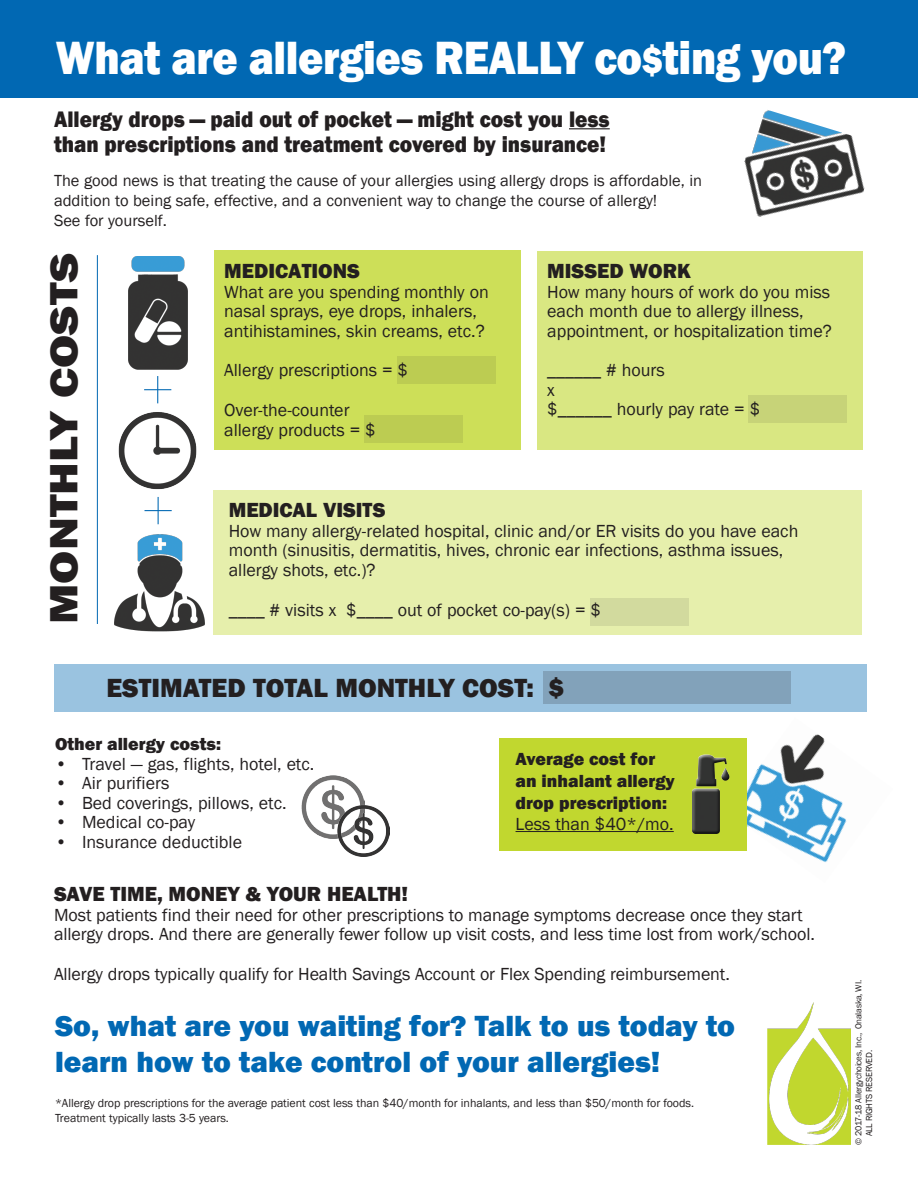
<style>
.page{position:relative;width:918px;height:1188px;background:#fff}
.page>*{position:absolute;margin:0;border:0;box-sizing:border-box;transform-origin:0 0}
.t1{font:200 54px "Helvetica Neue";color:#0168b3}
.t2{font:800 48px "Franklin Gothic";letter-spacing:-.01em;color:#fff;scale:.9 1}
.t3{font:800 40.5px "Franklin Gothic";color:#231f20;scale:1.19 1}
.t4{font:800 30px/36.2px "Franklin Gothic";color:#0168b3}
.t5{font:800 27px "Franklin Gothic";color:#231f20}
.t6{font:800 23.1px/25.3px "Franklin Gothic";color:#231f20;scale:.91 1}
.t7{font:800 21px "Franklin Gothic";color:#231f20}
.t8{font:18px/19.5px "Franklin Gothic";color:#231f20}
.t9{font:800 18px/21.8px "Franklin Gothic";color:#231f20}
.t10{font:16.5px/20px "Franklin Gothic";color:#231f20}
.t11{font:12px/15px "Franklin Gothic";letter-spacing:-.005em;color:#231f20}
.t12{font:9px "Franklin Gothic";letter-spacing:-.025em;color:#231f20}
.s1{font-size:40.5px}
.s2{font-weight:400}
</style>
<div class="page">
<div style="left:214px;top:251px;width:307px;height:199px;background:#cddf58"></div>
<div style="left:214px;top:490px;width:648px;height:144px;background:#e6efac"></div>
<img style="left:727px;top:734px;width:120px;height:129px">
<div style="left:0;top:0;width:918px;height:97px;background:#0168b3"></div>
<div style="left:537px;top:251px;width:325px;height:198px;background:#d9e782"></div>
<img style="left:744px;top:110px;width:121px;height:107px">
<div style="left:54px;top:664px;width:812px;height:48px;background:#9ac3e0"></div>
<div style="left:397px;top:357px;width:98px;height:27px;background:#bccc52"></div>
<hr style="left:569px;top:128px;width:41px;height:1px;background:#231f20">
<img style="left:767px;top:1002px;width:83px;height:142px">
<hr style="left:97px;top:255px;width:1px;height:369px;background:#0168b3">
<img style="left:114px;top:535px;width:90px;height:97px">
<img style="left:129px;top:256px;width:58px;height:114px">
<img style="left:118px;top:412px;width:79px;height:78px">
<div style="left:499px;top:738px;width:247px;height:112px;background:#c1d72f"></div>
<hr style="left:516px;top:831px;width:158px;height:1px;background:#231f20">
<div style="left:692px;top:755px;width:36px;height:77px;background:#fff;opacity:.75"></div>
<div style="left:692px;top:757px;width:40px;height:76px;background:#231f20;opacity:.75"></div>
<img style="left:301px;top:775px;width:64px;height:63px">
<img style="left:337px;top:804px;width:52px;height:52px">
<div style="left:364px;top:415px;width:99px;height:28px;background:#bccc52"></div>
<div style="left:748px;top:396px;width:99px;height:27px;background:#c7d378"></div>
<div style="left:590px;top:598px;width:98px;height:27px;background:#d2da9e"></div>
<div style="left:543px;top:672px;width:248px;height:32px;background:#82a2ba"></div>
<p class="t2" style="left:56px;top:27px;width:879px">What are allergies REALLY co<span class="s1">$</span>ting you?</p>
<p class="t6" style="left:54px;top:107px;width:612px">Allergy drops — paid out of pocket — might cost you less than prescriptions and treatment covered by insurance!</p>
<p class="t10" style="left:54px;top:171px;width:650px">The good news is that treating the cause of your allergies using allergy drops is affordable, in addition to being safe, effective, and a convenient way to change the course of allergy!<br>See for yourself.</p>
<p class="t3" style="left:38px;top:624px;width:314px;rotate:-90deg">MONTHLY COSTS</p>
<p class="t1" style="left:142px;top:342px;width:34px">+</p>
<p class="t1" style="left:142px;top:463px;width:34px">+</p>
<p class="t7" style="left:224px;top:257px;width:137px">MEDICATIONS</p>
<p class="t8" style="left:224px;top:282px;width:266px">What are you spending monthly on nasal sprays, eye drops, inhalers, antihistamines, skin creams, etc.?</p>
<p class="t8" style="left:224px;top:361px;width:185px">Allergy prescriptions = $</p>
<p class="t8" style="left:224px;top:401px;width:153px">Over-the-counter allergy products = $</p>
<p class="t7" style="left:547px;top:257px;width:145px">MISSED WORK</p>
<p class="t8" style="left:547px;top:282px;width:286px">How many hours of work do you miss each month due to allergy illness, appointment, or hospitalization time?</p>
<p class="t8" style="left:547px;top:361px;width:215px">______ # hours<br>x<br>$______ hourly pay rate = $</p>
<p class="t7" style="left:229px;top:497px;width:158px">MEDICAL VISITS</p>
<p class="t8" style="left:229px;top:522px;width:571px">How many allergy-related hospital, clinic and/or ER visits do you have each month (sinusitis, dermatitis, hives, chronic ear infections, asthma issues, allergy shots, etc.)?</p>
<p class="t8" style="left:229px;top:600px;width:374px">____ # visits x $____ out of pocket co-pay(s) = $</p>
<p class="t5" style="left:106px;top:670px;width:460px">ESTIMATED TOTAL MONTHLY COST: $</p>
<p class="t9" style="left:55px;top:733px;width:168px">Other allergy costs:</p>
<p class="t8" style="left:55px;top:755px;width:261px">• Travel — gas, flights, hotel, etc.</p>
<p class="t8" style="left:55px;top:774px;width:116px">• Air purifiers</p>
<p class="t8" style="left:55px;top:794px;width:233px">• Bed coverings, pillows, etc.</p>
<p class="t8" style="left:55px;top:813px;width:142px">• Medical co-pay</p>
<p class="t8" style="left:55px;top:833px;width:189px">• Insurance deductible</p>
<p class="t9" style="left:516px;top:748px;width:161px">Average cost for an inhalant allergy drop prescription:<br><span class="s2">Less than $40*/mo.</span></p>
<p class="t7" style="left:54px;top:880px;width:356px">SAVE TIME, MONEY &amp; YOUR HEALTH!</p>
<p class="t8" style="left:54px;top:905px;width:762px">Most patients find their need for other prescriptions to manage symptoms decrease once they start allergy drops. And there are generally fewer follow up visit costs, and less time lost from work/school.</p>
<p class="t8" style="left:54px;top:965px;width:677px">Allergy drops typically qualify for Health Savings Account or Flex Spending reimbursement.</p>
<p class="t4" style="left:55px;top:1008px;width:682px">So, what are you waiting for? Talk to us today to learn how to take control of your allergies!</p>
<p class="t11" style="left:55px;top:1096px;width:641px">*Allergy drop prescriptions for the average patient cost less than $40/month for inhalants, and less than $50/month for foods.<br>Treatment typically lasts 3-5 years.</p>
<p class="t12" style="left:853px;top:1145px;width:166px;rotate:-90deg">© 2017-18 Allergychoices, Inc., Onalaska, WI.</p>
<p class="t12" style="left:864px;top:1136px;width:88px;rotate:-90deg">ALL RIGHTS RESERVED.</p>
</div>
